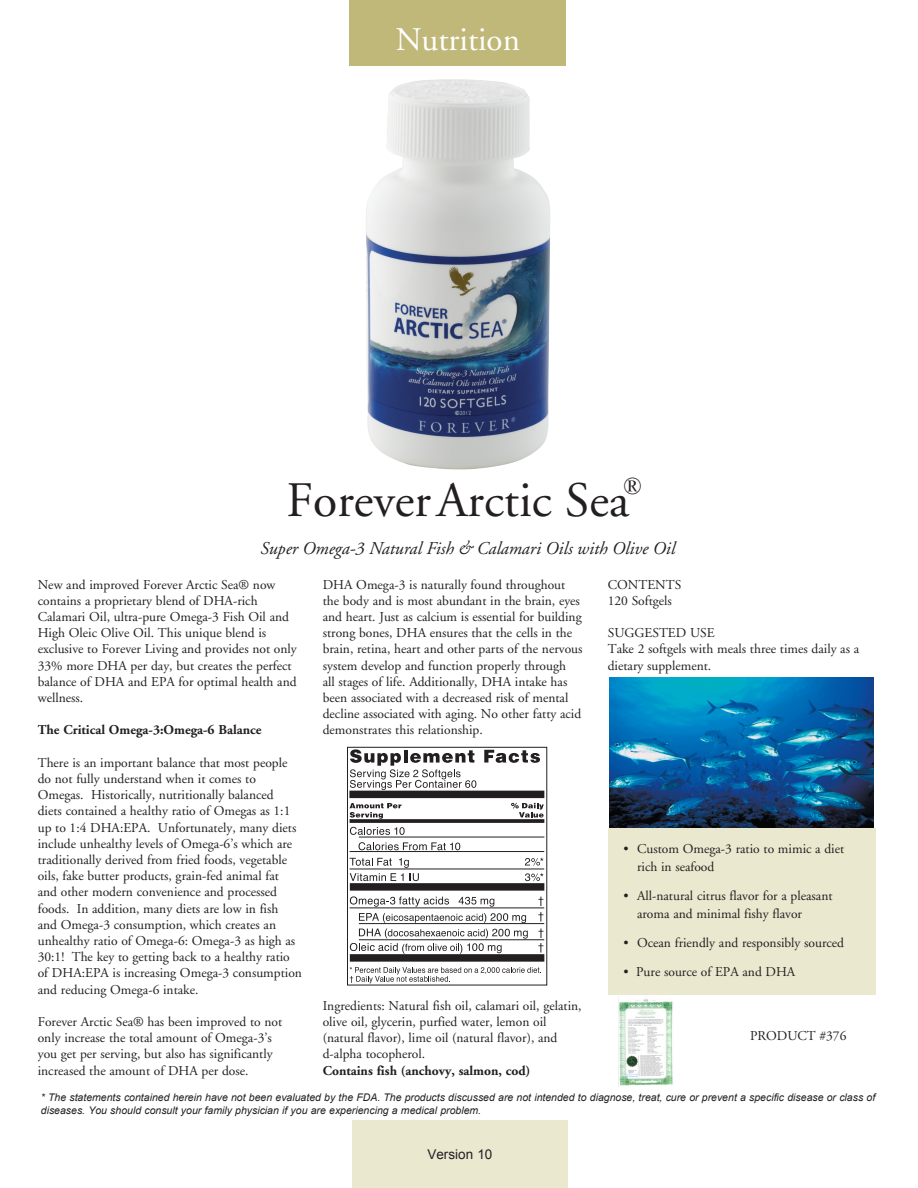
<style>
.page{position:relative;width:918px;height:1188px;background:#fff}
.page>*{position:absolute;margin:0;border:0;box-sizing:border-box;transform-origin:0 0}
.t1{font:49.5px "Adobe Garamond";color:#231f20}
.t2{font:33px "Adobe Garamond";color:#fff}
.t3{font:24px "Times New Roman";color:#231f20}
.t4{font:italic 18px "Adobe Garamond";color:#231f20}
.Key_Points{font:13.5px/16.2px "Adobe Garamond";color:#231f20}
.t5{font:700 13.5px "Adobe Garamond";color:#231f20}
.t6{font:13.5px "Arial";color:#231f20}
.t7{font:italic 10.5px/12.6px "Arial";color:#231f20}
</style>
<div class="page">
<img style="left:609px;top:678px;width:264px;height:151px">
<div style="left:609px;top:829px;width:267px;height:166px;background:#eae8cf"></div>
<div style="left:350px;top:0;width:216px;height:66px;background:#c0b879"></div>
<div style="left:352px;top:1120px;width:216px;height:68px;background:#eae8cf"></div>
<img style="left:619px;top:998px;width:54px;height:88px">
<svg style="left:347px;top:747px;width:200px;height:239px"></svg>
<img style="left:366px;top:79px;width:184px;height:391px">
<p class="t2" style="left:396px;top:21px;width:126px">Nutrition</p>
<p class="t3" style="left:624px;top:470px;width:20px">®</p>
<p class="t1" style="left:287px;top:474px;width:344px">ForeverArctic Sea</p>
<p class="t4" style="left:261px;top:539px;width:416px">Super Omega-3 Natural Fish &amp; Calamari Oils with Olive Oil</p>
<p class="Key_Points" style="left:38px;top:577px;width:261px">New and improved Forever Arctic Sea® now contains a proprietary blend of DHA-rich Calamari Oil, ultra-pure Omega-3 Fish Oil and High Oleic Olive Oil. This unique blend is exclusive to Forever Living and provides not only 33% more DHA per day, but creates the perfect balance of DHA and EPA for optimal health and wellness.</p>
<p class="t5" style="left:38px;top:723px;width:225px">The Critical Omega-3:Omega-6 Balance</p>
<p class="Key_Points" style="left:38px;top:755px;width:266px">There is an important balance that most people do not fully understand when it comes to Omegas. Historically, nutritionally balanced<br>diets contained a healthy ratio of Omegas as 1:1 up to 1:4 DHA:EPA. Unfortunately, many diets include unhealthy levels of Omega-6’s which are traditionally derived from fried foods, vegetable oils, fake butter products, grain-fed animal fat<br>and other modern convenience and processed foods. In addition, many diets are low in fish<br>and Omega-3 consumption, which creates an unhealthy ratio of Omega-6: Omega-3 as high as 30:1! The key to getting back to a healthy ratio of DHA:EPA is increasing Omega-3 consumption and reducing Omega-6 intake.</p>
<p class="Key_Points" style="left:38px;top:1014px;width:246px">Forever Arctic Sea® has been improved to not only increase the total amount of Omega-3’s you get per serving, but also has significantly increased the amount of DHA per dose.</p>
<p class="Key_Points" style="left:323px;top:577px;width:261px">DHA Omega-3 is naturally found throughout the body and is most abundant in the brain, eyes and heart. Just as calcium is essential for building strong bones, DHA ensures that the cells in the brain, retina, heart and other parts of the nervous system develop and function properly through<br>all stages of life. Additionally, DHA intake has been associated with a decreased risk of mental decline associated with aging. No other fatty acid demonstrates this relationship.</p>
<p class="Key_Points" style="left:323px;top:998px;width:260px">Ingredients: Natural fish oil, calamari oil, gelatin, olive oil, glycerin, purfied water, lemon oil (natural flavor), lime oil (natural flavor), and d-alpha tocopherol.</p>
<p class="t5" style="left:323px;top:1063px;width:209px">Contains fish (anchovy, salmon, cod)</p>
<p class="Key_Points" style="left:608px;top:577px;width:75px">CONTENTS</p>
<p class="Key_Points" style="left:608px;top:593px;width:66px">120 Softgels</p>
<p class="Key_Points" style="left:608px;top:625px;width:108px">SUGGESTED USE</p>
<p class="Key_Points" style="left:608px;top:641px;width:253px">Take 2 softgels with meals three times daily as a dietary supplement.</p>
<p class="Key_Points" style="left:637px;top:841px;width:209px;line-height:18px;text-indent:-14px">• Custom Omega-3 ratio to mimic a diet rich in seafood</p>
<p class="Key_Points" style="left:637px;top:887px;width:197px;line-height:18px;text-indent:-14px">• All-natural citrus flavor for a pleasant aroma and minimal fishy flavor</p>
<p class="Key_Points" style="left:624px;top:935px;width:222px">• Ocean friendly and responsibly sourced</p>
<p class="Key_Points" style="left:624px;top:964px;width:173px">• Pure source of EPA and DHA</p>
<p class="Key_Points" style="left:750px;top:1028px;width:98px">PRODUCT #376</p>
<p class="t7" style="left:41px;top:1092px;width:836px">* The statements contained herein have not been evaluated by the FDA. The products discussed are not intended to diagnose, treat, cure or prevent a specific disease or class of diseases. You should consult your family physician if you are experiencing a medical problem.</p>
<p class="t6" style="left:427px;top:1145px;width:66px">Version 10</p>
</div>
